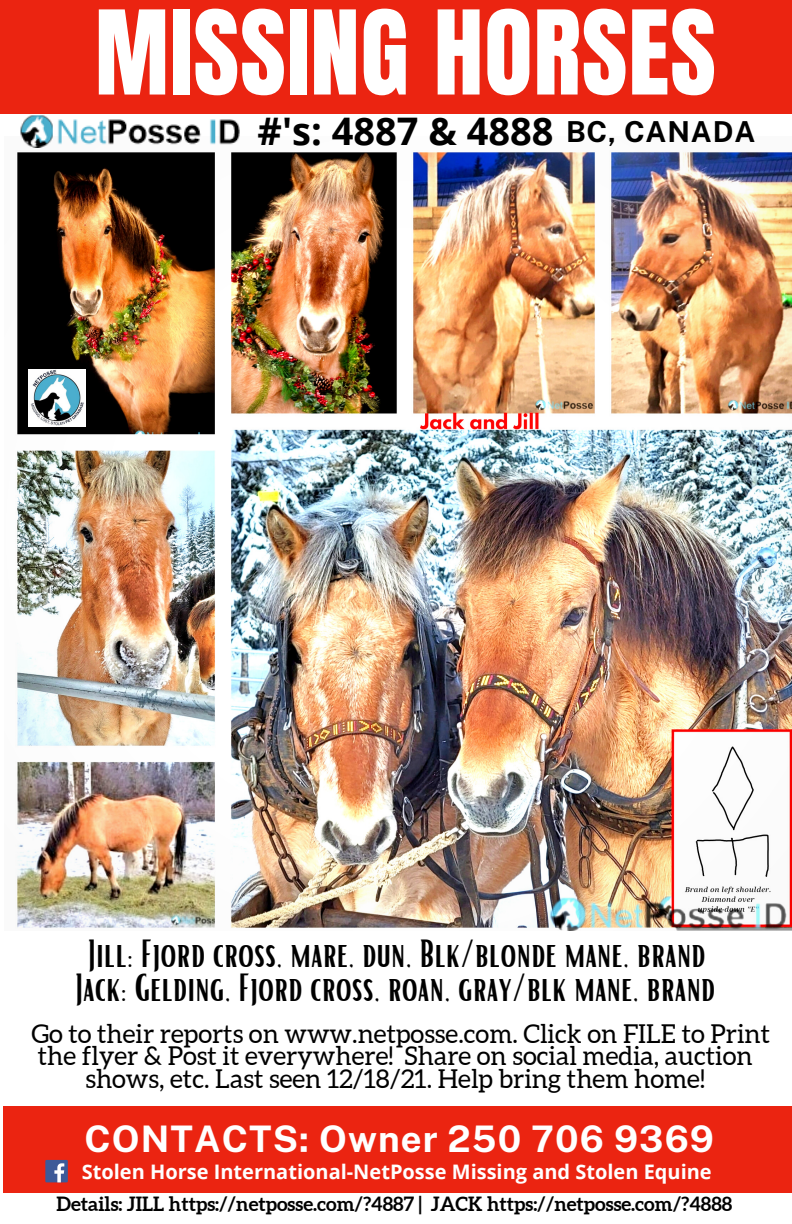
<style>
.page{position:relative;width:792px;height:1224px;background:#fff}
.page>*{position:absolute;margin:0;border:0;box-sizing:border-box;transform-origin:0 0}
.t1{font:99.2px "Anton";letter-spacing:.01em;color:#fff}
.t2{font:38px "Bright";color:#000}
.t3{font:700 38px "Open Sans";color:#000}
.t4{font:700 36.6px "Public Sans";letter-spacing:.03em;color:#fff}
.t5{font:700 28.8px "Public Sans";letter-spacing:.03em;color:#000}
.t6{font:26px/22.4px "Aleo";color:#000;text-align:center}
.t7{font:700 20px "Open Sans";color:#fff}
.t8{font:700 19.6px "Aleo";color:#000}
</style>
<div class="page">
<img style="left:17px;top:152px;width:775px;height:778px">
<div style="left:0;top:0;width:792px;height:114px;background:#eb2411"></div>
<div style="left:4px;top:1106px;width:788px;height:87px;background:#eb2411"></div>
<img style="left:20px;top:115px;width:220px;height:33px">
<div style="left:45px;top:1160px;width:23px;height:22px;background:#3d5a98"></div>
<svg style="left:54px;top:1163px;width:10px;height:19px"></svg>
<img style="left:28px;top:369px;width:57px;height:57px">
<p class="t1" style="left:95px;top:-18px;width:622px">MISSING HORSES</p>
<p class="t3" style="left:258px;top:105px;width:297px">#'s: 4887 &amp; 4888</p>
<p class="t5" style="left:566px;top:114px;width:191px">BC, CANADA</p>
<p class="t2" style="left:88px;top:929px;width:619px">Jill: Fjord cross, mare, dun, Blk/blonde mane, brand</p>
<p class="t2" style="left:75px;top:963px;width:642px">Jack: Gelding, Fjord cross, roan, gray/blk mane, brand</p>
<p class="t6" style="left:31px;top:1022px;width:740px">Go to their reports on www.netposse.com. Click on FILE to Print the flyer &amp; Post it everywhere! Share on social media, auction shows, etc. Last seen 12/18/21. Help bring them home!</p>
<p class="t4" style="left:85px;top:1117px;width:631px">CONTACTS: Owner 250 706 9369</p>
<p class="t7" style="left:82px;top:1158px;width:631px">Stolen Horse International-NetPosse Missing and Stolen Equine</p>
<p class="t8" style="left:57px;top:1193px;width:677px">Details: JILL https://netposse.com/?4887 | JACK https://netposse.com/?4888</p>
</div>
